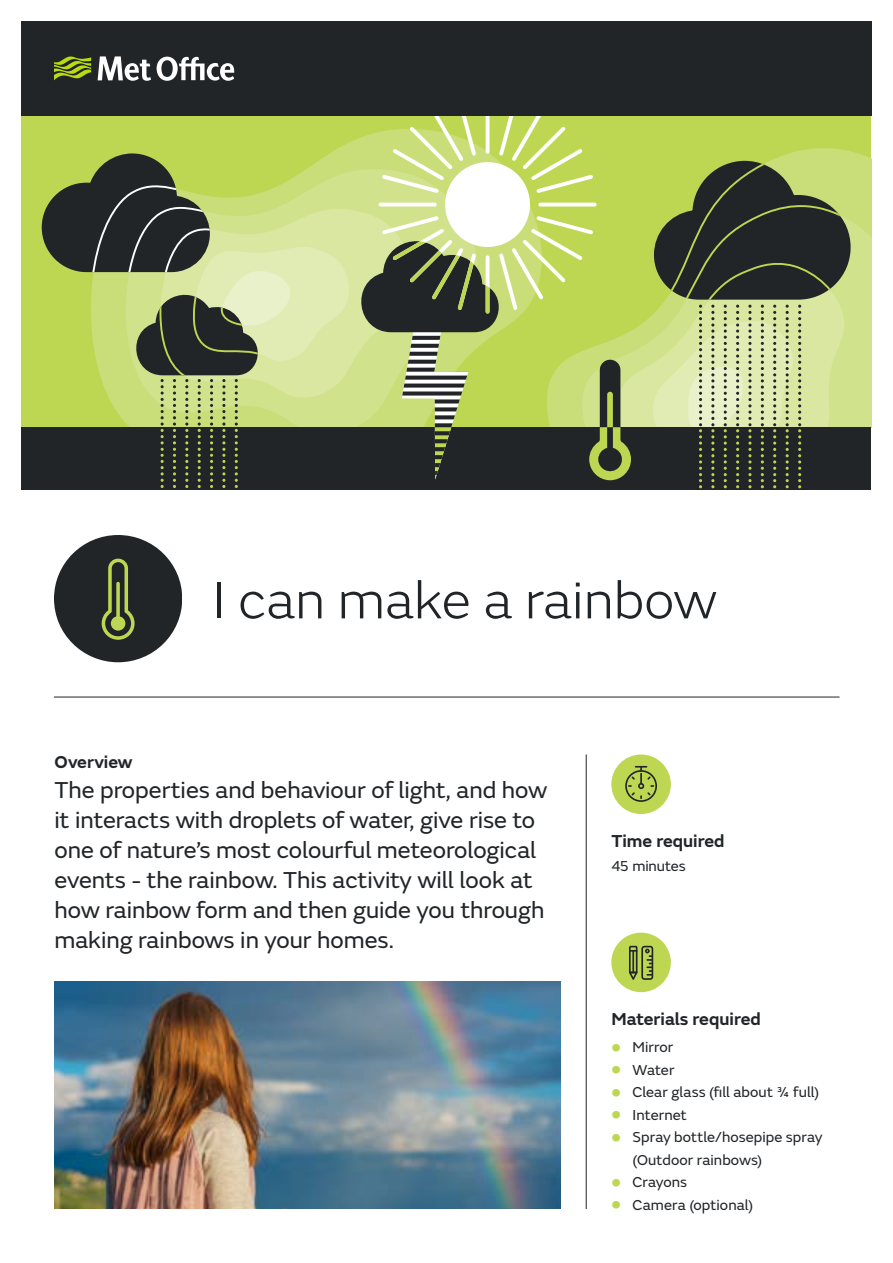
<style>
.page{position:relative;width:893px;height:1263px;background:#fff}
.page>*{position:absolute;margin:0;border:0;box-sizing:border-box;transform-origin:0 0}
.t1{font:300 54px "FS Emeric";color:#212528}
.t2{font:24px/30px "FS Emeric";color:#212528}
.t3{font:600 18px "FS Emeric";color:#212528}
.t4{font:15px/22.5px "FS Emeric";letter-spacing:.005em;color:#212528}
.s1{font-family:"Arial";font-weight:700;font-size:27px;color:#bdd753}
</style>
<div class="page">
<div style="left:22px;top:117px;width:849px;height:373px;background:#bdd753"></div>
<svg style="left:851px;top:200px;width:20px;height:228px;background:#cfe08a"></svg>
<div style="left:22px;top:428px;width:849px;height:62px;background:#212528"></div>
<svg style="left:42px;top:117px;width:809px;height:371px"></svg>
<div style="left:21px;top:21px;width:851px;height:95px;background:#212528"></div>
<svg style="left:98px;top:56px;width:137px;height:25px"></svg>
<svg style="left:54px;top:56px;width:37px;height:24px"></svg>
<div style="left:611px;top:933px;width:60px;height:59px;background:#bdd753;border-radius:50%"></div>
<svg style="left:629px;top:946px;width:24px;height:34px"></svg>
<div style="left:611px;top:754px;width:60px;height:60px;background:#bdd753;border-radius:50%"></div>
<svg style="left:625px;top:766px;width:32px;height:36px"></svg>
<hr style="left:586px;top:754px;width:1px;height:455px;background:#212528">
<img style="left:55px;top:982px;width:505px;height:227px">
<hr style="left:54px;top:697px;width:785px;height:1px;background:#212528">
<div style="left:54px;top:535px;width:128px;height:127px;background:#212528;border-radius:50%"></div>
<svg style="left:102px;top:559px;width:33px;height:81px"></svg>
<svg style="left:116px;top:582px;width:4px;height:37px"></svg>
<h1 class="t1" style="left:213px;top:564px;width:506px">I can make a rainbow</h1>
<p class="t3" style="left:55px;top:748px;width:79px">Overview</p>
<p class="t2" style="left:55px;top:773px;width:494px">The properties and behaviour of light, and how it interacts with droplets of water, give rise to one of nature’s most colourful meteorological events - the rainbow. This activity will look at how rainbow form and then guide you through making rainbows in your homes.</p>
<p class="t3" style="left:611px;top:827px;width:115px">Time required</p>
<p class="t4" style="left:611px;top:854px;width:76px">45 minutes</p>
<p class="t3" style="left:611px;top:1005px;width:151px">Materials required</p>
<p class="t4" style="left:611px;top:1035px;width:64px"><span class="s1">•</span> Mirror</p>
<p class="t4" style="left:611px;top:1057px;width:65px"><span class="s1">•</span> Water</p>
<p class="t4" style="left:611px;top:1080px;width:209px"><span class="s1">•</span> Clear glass (fill about ¾ full)</p>
<p class="t4" style="left:611px;top:1102px;width:77px"><span class="s1">•</span> Internet</p>
<p class="t4" style="left:633px;top:1125px;width:191px;text-indent:-21px"><span class="s1">•</span> Spray bottle/hosepipe spray (Outdoor rainbows)</p>
<p class="t4" style="left:611px;top:1170px;width:77px"><span class="s1">•</span> Crayons</p>
<p class="t4" style="left:611px;top:1192px;width:143px"><span class="s1">•</span> Camera (optional)</p>
</div>
